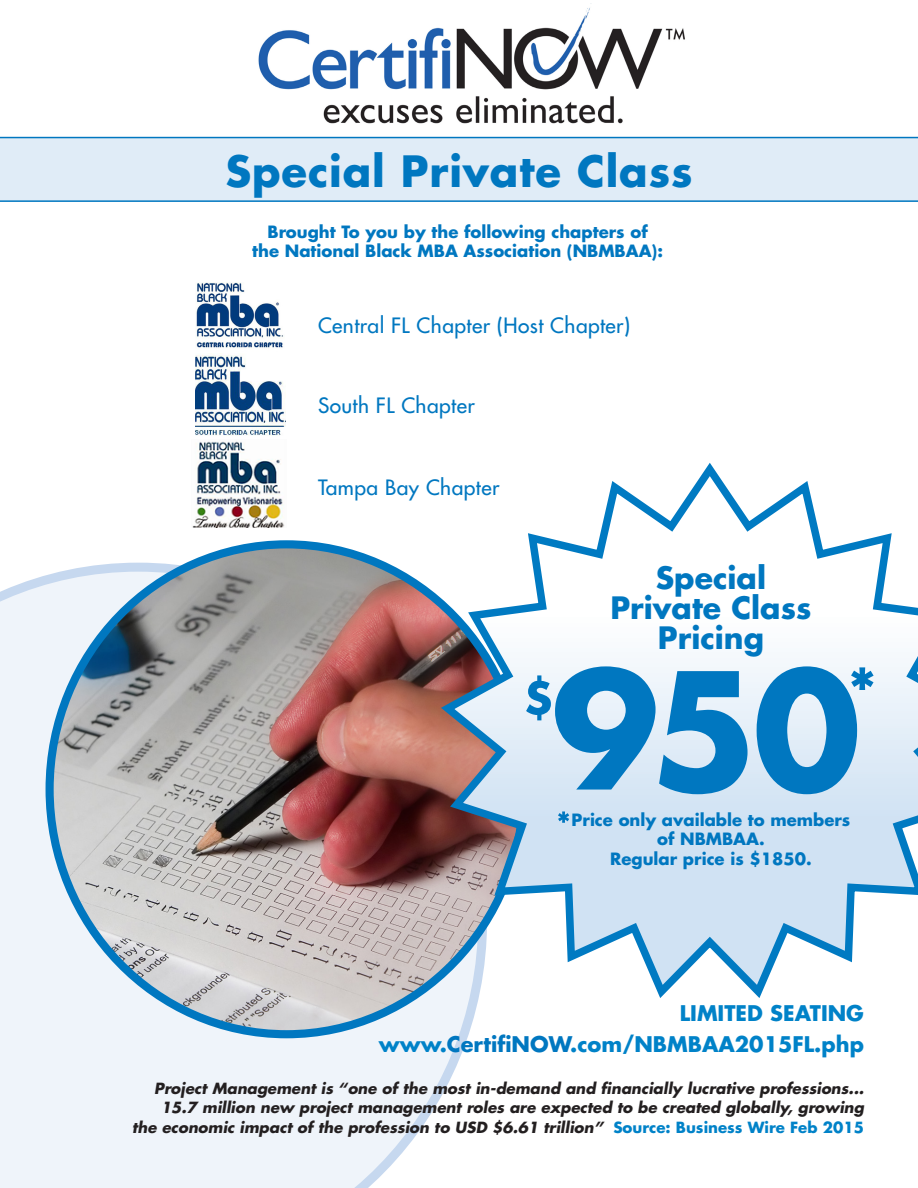
<style>
.page{position:relative;width:918px;height:1188px;background:#fff}
.page>*{position:absolute;margin:0;border:0;box-sizing:border-box;transform-origin:0 0}
.t1{font:700 42px "Futura Std";letter-spacing:.02em;color:#0077c0}
.sub_head{font:700 30px "Futura Std";color:#0077c0}
.sub_head-2{font:700 21px "Futura Std";color:#0082c8}
.t2{font:500 20.55px "Futura Std";letter-spacing:.02em;color:#0077c0}
.sub_head-3{font:700 16.5px/19.5px "Futura Std";color:#0077c0;text-align:center}
.sub_head-4{font:italic 700 15px/19.5px "Futura Std";color:#231f20;text-align:right}
.s1{color:#0077c0}
.s2{font-style:normal;color:#0082c8}
</style>
<div class="page">
<div style="left:0;top:138px;width:918px;height:62px;background:#e0ecf7"></div>
<img style="left:192px;top:441px;width:93px;height:86px">
<img style="left:196px;top:282px;width:90px;height:153px">
<svg style="left:0;top:574px;width:469px;height:614px"></svg>
<hr style="left:0;top:137px;width:918px;height:1px;background:#0077c0">
<hr style="left:0;top:200px;width:918px;height:2px;background:#0077c0">
<img style="left:50px;top:544px;width:427px;height:490px">
<img style="left:258px;top:3px;width:427px;height:121px">
<svg style="left:434px;top:463px;width:484px;height:542px"></svg>
<svg style="left:558px;top:812px;width:11px;height:11px"></svg>
<svg style="left:526px;top:666px;width:348px;height:128px;background:#6fb1db"></svg>
<p class="t1" style="left:225px;top:144px;width:469px">Special Private Class</p>
<p class="sub_head-3" style="left:252px;top:221px;width:412px">Brought To you by the following chapters of the National Black MBA Association (NBMBAA):</p>
<p class="t2" style="left:318px;top:312px;width:314px">Central FL Chapter (Host Chapter)</p>
<p class="t2" style="left:318px;top:393px;width:158px">South FL Chapter</p>
<p class="t2" style="left:318px;top:474px;width:183px">Tampa Bay Chapter</p>
<p class="sub_head" style="left:656px;top:558px;width:112px">Special</p>
<p class="sub_head" style="left:610px;top:588px;width:203px">Private Class</p>
<p class="sub_head" style="left:658px;top:618px;width:108px">Pricing</p>
<p class="sub_head-3" style="left:572px;top:810px;width:280px">Price only available to members of NBMBAA.</p>
<p class="sub_head-3" style="left:610px;top:849px;width:203px">Regular price is $1850.</p>
<p class="sub_head-2" style="left:680px;top:1000px;width:186px">LIMITED SEATING</p>
<p class="sub_head-2" style="left:379px;top:1030px;width:487px">www.<span class="s1">CertifiNOW</span>.com/NBMBAA2015FL.php</p>
<p class="sub_head-4" style="left:132px;top:1079px;width:733px">Project Management is “one of the most in-demand and financially lucrative professions...<br>15.7 million new project management roles are expected to be created globally, growing<br>the economic impact of the profession to USD $6.61 trillion” <span class="s2">Source: Business Wire Feb 2015</span></p>
</div>
